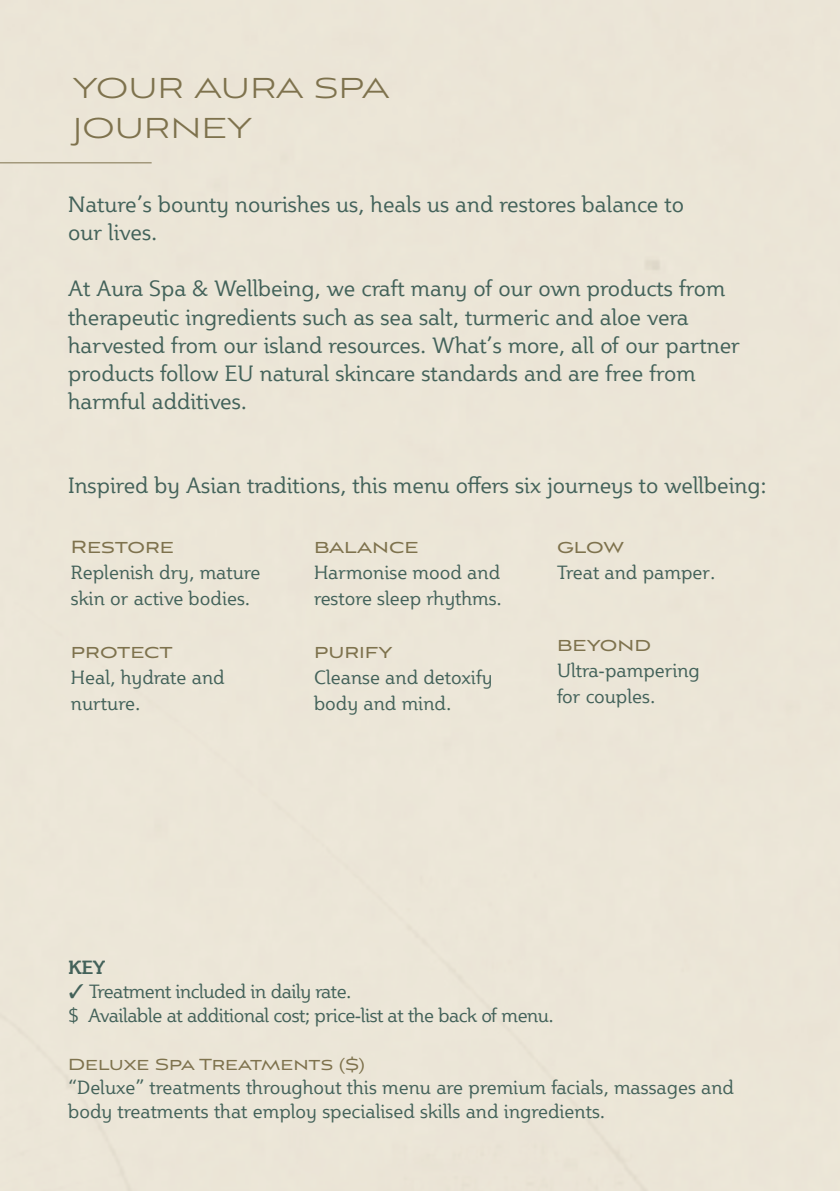
<style>
.page{position:relative;width:840px;height:1191px;background:#fff}
.page>*{position:absolute;margin:0;border:0;box-sizing:border-box;transform-origin:0 0}
.t1{font:300 40px/40px "Aviano Sans";color:#7e724d}
.t2{font:22px/28px "Plume";color:#43625a}
.t3{font:22px "Aviano Sans";color:#7e724d}
.t4{font:20px "Aviano Sans";color:#7e724d}
.t5{font:19px/26px "Plume";color:#43625a}
.t6{font:19px/24px "Plume";letter-spacing:-.025em;color:#43625a}
.t7{font:700 19px "Plume";color:#43625a}
</style>
<div class="page">
<hr style="left:0;top:162px;width:151px;height:1px;background:#7e724d">
<svg style="left:70px;top:983px;width:13px;height:15px"></svg>
<h1 class="t1" style="left:73px;top:69px;width:318px">your aura spa journey</h1>
<p class="t2" style="left:68px;top:190px;width:617px">Nature’s bounty nourishes us, heals us and restores balance to our lives.</p>
<p class="t2" style="left:68px;top:274px;width:673px">At Aura Spa &amp; Wellbeing, we craft many of our own products from therapeutic ingredients such as sea salt, turmeric and aloe vera harvested from our island resources. What’s more, all of our partner products follow EU natural skincare standards and are free from harmful additives.</p>
<p class="t2" style="left:68px;top:470px;width:699px">Inspired by Asian traditions, this menu offers six journeys to wellbeing:</p>
<p class="t3" style="left:71px;top:537px;width:104px">Restore</p>
<p class="t5" style="left:71px;top:559px;width:191px">Replenish dry, mature skin or active bodies.</p>
<p class="t3" style="left:71px;top:641px;width:103px">protect</p>
<p class="t5" style="left:71px;top:664px;width:155px">Heal, hydrate and nurture.</p>
<p class="t3" style="left:314px;top:537px;width:106px">balance</p>
<p class="t5" style="left:314px;top:559px;width:189px">Harmonise mood and restore sleep rhythms.</p>
<p class="t3" style="left:314px;top:641px;width:80px">purify</p>
<p class="t5" style="left:314px;top:664px;width:180px">Cleanse and detoxify body and mind.</p>
<p class="t3" style="left:556px;top:537px;width:68px">glow</p>
<p class="t5" style="left:556px;top:559px;width:160px">Treat and pamper.</p>
<p class="t3" style="left:556px;top:635px;width:95px">beyond</p>
<p class="t5" style="left:556px;top:657px;width:144px">Ultra-pampering for couples.</p>
<p class="t7" style="left:68px;top:954px;width:39px">KEY</p>
<p class="t6" style="left:68px;top:978px;width:487px;text-indent:21px">Treatment included in daily rate.<br>$ Available at additional cost; price-list at the back of menu.</p>
<p class="t4" style="left:68px;top:1054px;width:298px">Deluxe Spa Treatments ($)</p>
<p class="t5" style="left:68px;top:1074px;width:667px;line-height:24px">“Deluxe” treatments throughout this menu are premium facials, massages and body treatments that employ specialised skills and ingredients.</p>
</div>
